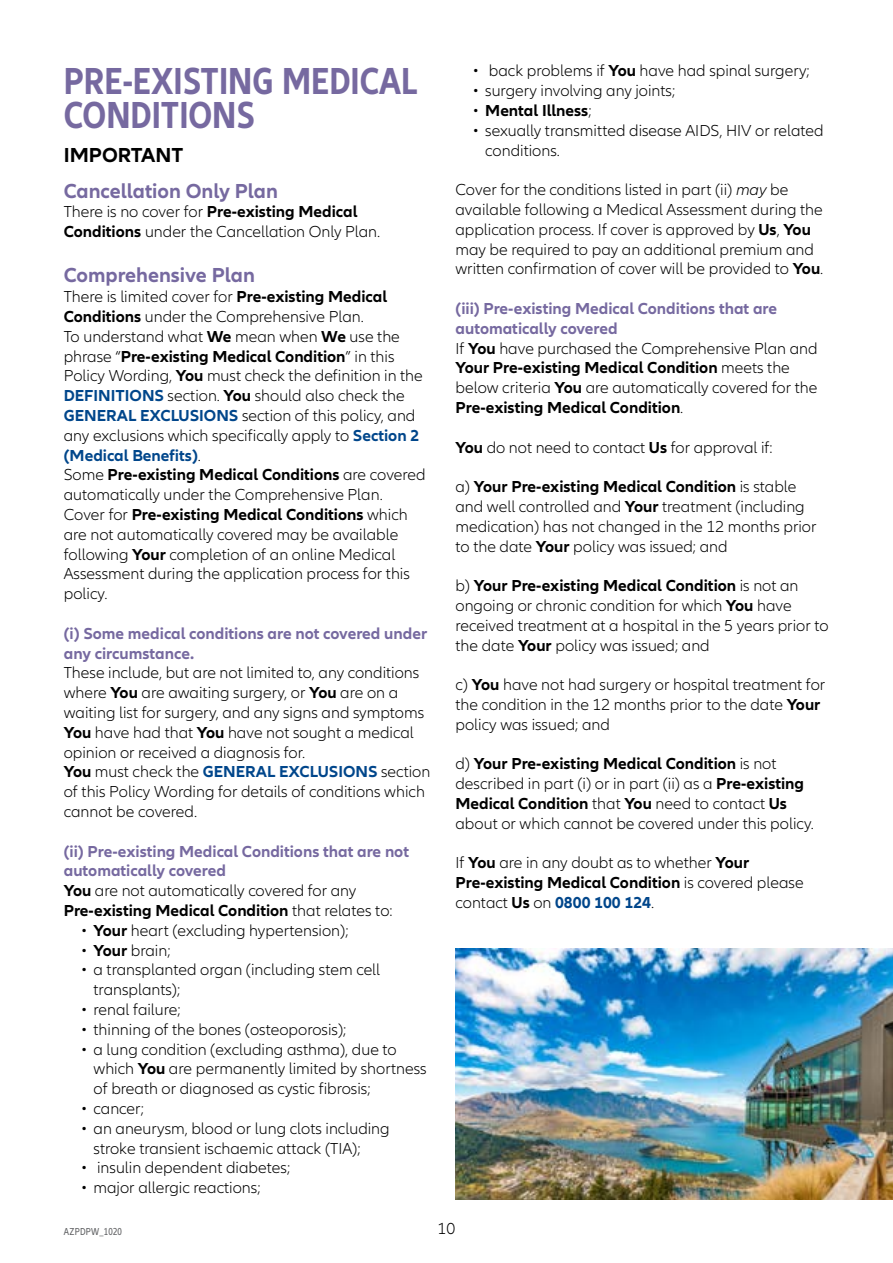
<style>
.page{position:relative;width:893px;height:1263px;background:#fff}
.page>*{position:absolute;margin:0;border:0;box-sizing:border-box;transform-origin:0 0}
.t1{font:700 condensed 39px/34.5px "Allianz Neo";color:#7669a0}
.t2{font:700 21px "Allianz Neo";color:#7669a0}
.t3{font:700 21px "Allianz Neo";color:#000}
.t4{font:300 16.5px/19.8px "Allianz Neo";color:#000}
.t5{font:700 16.5px/19.8px "Allianz Neo";color:#7669a0}
.t6{font:700 16.5px "Allianz Neo";color:#000}
.t7{font:condensed 10.5px "Allianz Neo";letter-spacing:.02em;color:#636466}
.s1{font-weight:700}
.s2{font-weight:700;color:#00468b}
.s3{color:#000}
.s4{font-weight:300;color:#000}
.s5{font-weight:300}
.s6{font-style:italic}
.s7{font-weight:700;color:#7669a0}
</style>
<div class="page">
<img style="left:455px;top:948px;width:438px;height:251px">
<h1 class="t1" style="left:64px;top:64px;width:355px">PRE-EXISTING MEDICAL<br>CONDITIONS</h1>
<p class="t3" style="left:64px;top:142px;width:121px">IMPORTANT</p>
<p class="t2" style="left:64px;top:178px;width:216px">Cancellation Only Plan</p>
<p class="t4" style="left:64px;top:203px;width:318px">There is no cover for <span class="s1">Pre-existing Medical<br>Conditions</span> under the Cancellation Only Plan.</p>
<p class="t2" style="left:64px;top:263px;width:193px">Comprehensive Plan</p>
<p class="t4" style="left:64px;top:287px;width:363px">There is limited cover for <span class="s1">Pre-existing Medical Conditions</span> under the Comprehensive Plan.<br>To understand what <span class="s1">We</span> mean when <span class="s1">We</span> use the phrase “<span class="s1">Pre-existing Medical Condition</span>” in this Policy Wording, <span class="s1">You</span> must check the definition in the <span class="s2">DEFINITIONS</span> section. <span class="s1">You</span> should also check the <span class="s2">GENERAL EXCLUSIONS</span> section of this policy, and any exclusions which specifically apply to <span class="s2">Section 2 (Medical Benefits)</span>.<br>Some <span class="s1">Pre-existing Medical Conditions</span> are covered automatically under the Comprehensive Plan.<br>Cover for <span class="s1">Pre-existing Medical Conditions</span> which are not automatically covered may be available following <span class="s1">Your</span> completion of an online Medical Assessment during the application process for this policy.</p>
<p class="t5" style="left:64px;top:624px;width:365px">(i) Some medical conditions are not covered under any circumstance.</p>
<p class="t4" style="left:64px;top:663px;width:368px">These include, but are not limited to, any conditions where <span class="s1">You</span> are awaiting surgery, or <span class="s1">You</span> are on a waiting list for surgery, and any signs and symptoms <span class="s1">You</span> have had that <span class="s1">You</span> have not sought a medical opinion or received a diagnosis for.<br><span class="s1">You</span> must check the <span class="s2">GENERAL EXCLUSIONS</span> section of this Policy Wording for details of conditions which cannot be covered.</p>
<p class="t5" style="left:64px;top:841px;width:347px">(ii) Pre-existing Medical Conditions that are not automatically covered<br><span class="s3">You</span> <span class="s4">are not automatically covered for any </span><span class="s3">Pre-existing Medical Condition</span> <span class="s4">that relates to:</span></p>
<p class="t4" style="left:81px;top:921px;width:269px">• <span class="s1">Your</span> heart (excluding hypertension);</p>
<p class="t4" style="left:81px;top:941px;width:91px">• <span class="s1">Your</span> brain;</p>
<p class="t4" style="left:94px;top:960px;width:288px;text-indent:-13px">• a transplanted organ (including stem cell transplants);</p>
<p class="t4" style="left:81px;top:1000px;width:102px">• renal failure;</p>
<p class="t4" style="left:81px;top:1020px;width:267px">• thinning of the bones (osteoporosis);</p>
<p class="t4" style="left:94px;top:1040px;width:335px;text-indent:-13px">• a lung condition (excluding asthma), due to which <span class="s1">You</span> are permanently limited by shortness of breath or diagnosed as cystic fibrosis;</p>
<p class="t4" style="left:81px;top:1099px;width:65px">• cancer;</p>
<p class="t4" style="left:94px;top:1119px;width:298px;text-indent:-13px">• an aneurysm, blood or lung clots including stroke transient ischaemic attack (TIA);</p>
<p class="t4" style="left:81px;top:1158px;width:211px">• insulin dependent diabetes;</p>
<p class="t4" style="left:81px;top:1178px;width:181px">• major allergic reactions;</p>
<p class="t4" style="left:472px;top:61px;width:339px">• back problems if <span class="s1">You</span> have had spinal surgery;</p>
<p class="t4" style="left:472px;top:81px;width:204px">• surgery involving any joints;</p>
<p class="t6" style="left:472px;top:101px;width:121px"><span class="s5">•</span> Mental Illness<span class="s5">;</span></p>
<p class="t4" style="left:485px;top:121px;width:340px;text-indent:-13px">• sexually transmitted disease AIDS, HIV or related conditions.</p>
<p class="t4" style="left:455px;top:180px;width:369px">Cover for the conditions listed in part (ii) <span class="s6">may</span> be available following a Medical Assessment during the application process. If cover is approved by <span class="s1">Us</span>, <span class="s1">You </span>may be required to pay an additional premium and written confirmation of cover will be provided to <span class="s1">You</span>.</p>
<p class="t4" style="left:455px;top:299px;width:364px"><span class="s7">(iii) Pre-existing Medical Conditions that are automatically covered<br></span>If <span class="s1">You</span> have purchased the Comprehensive Plan and <span class="s1">Your Pre-existing Medical Condition</span> meets the below criteria <span class="s1">You</span> are automatically covered for the <span class="s1">Pre-existing Medical Condition</span>.</p>
<p class="t4" style="left:455px;top:438px;width:319px"><span class="s1">You</span> do not need to contact <span class="s1">Us</span> for approval if:</p>
<p class="t4" style="left:455px;top:477px;width:363px">a) <span class="s1">Your Pre-existing Medical Condition</span> is stable and well controlled and <span class="s1">Your</span> treatment (including medication) has not changed in the 12 months prior to the date <span class="s1">Your</span> policy was issued; and</p>
<p class="t4" style="left:455px;top:576px;width:375px">b) <span class="s1">Your Pre-existing Medical Condition</span> is not an ongoing or chronic condition for which <span class="s1">You</span> have received treatment at a hospital in the 5 years prior to the date <span class="s1">Your</span> policy was issued; and</p>
<p class="t4" style="left:455px;top:675px;width:371px">c) <span class="s1">You</span> have not had surgery or hospital treatment for the condition in the 12 months prior to the date <span class="s1">Your </span>policy was issued; and</p>
<p class="t4" style="left:455px;top:754px;width:360px">d) <span class="s1">Your Pre-existing Medical Condition</span> is not described in part (i) or in part (ii) as a <span class="s1">Pre-existing Medical Condition</span> that <span class="s1">You</span> need to contact <span class="s1">Us </span>about or which cannot be covered under this policy.</p>
<p class="t4" style="left:455px;top:853px;width:350px">If <span class="s1">You</span> are in any doubt as to whether <span class="s1">Your<br>Pre-existing Medical Condition</span> is covered please contact <span class="s1">Us</span> on <span class="s2">0800 100 124</span>.</p>
<p class="t7" style="left:64px;top:1225px;width:60px">AZPDPW_1020</p>
<p class="t4" style="left:438px;top:1219px;width:19px">10</p>
</div>
